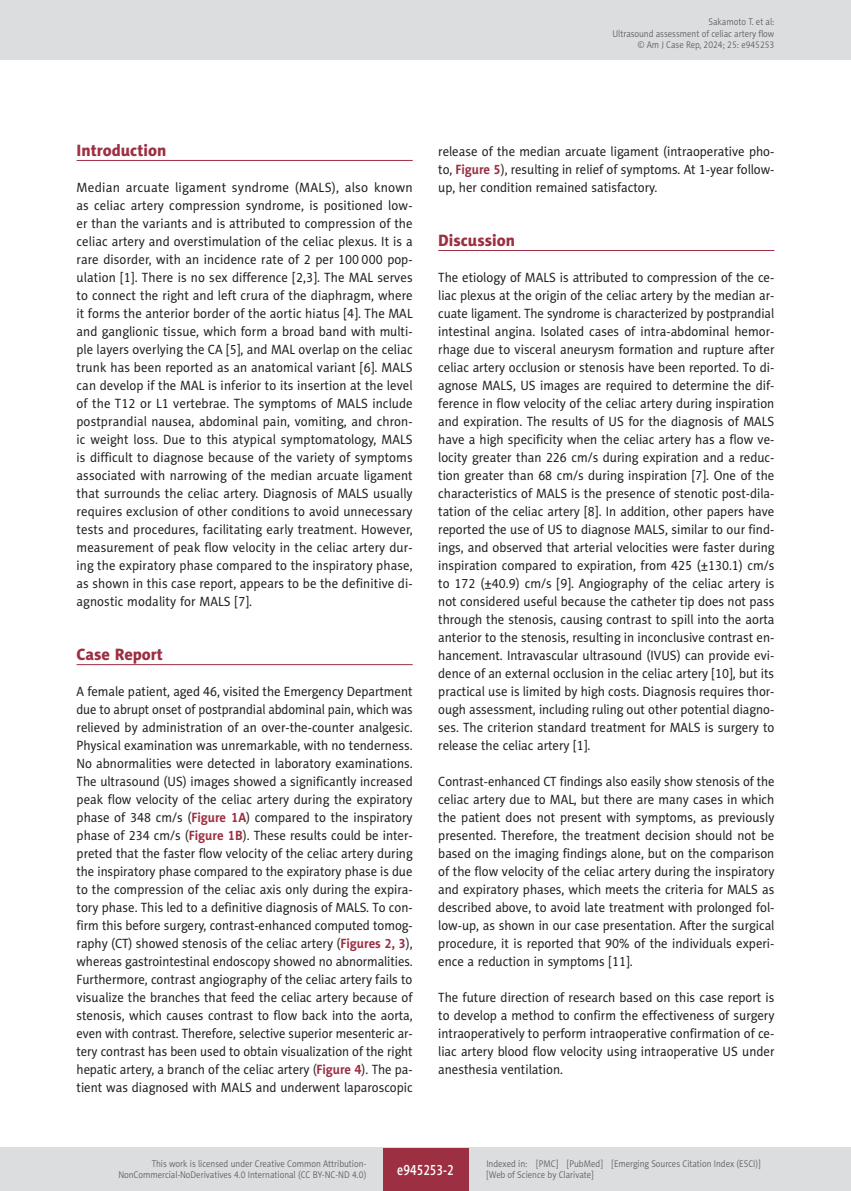
<style>
.page{position:relative;width:851px;height:1191px;background:#fff}
.page>*{position:absolute;margin:0;border:0;box-sizing:border-box;transform-origin:0 0}
.AJCR_Headline_1{font:16.5px "Naomi Sans EFN Heavy";color:#9d2f42}
.t1{font:15px "Naomi Sans EFN Medium";color:#fff;scale:.8 1}
.AJCR_Body{font:13.5px/18px "Naomi Sans EFN";color:#231f20;text-align:justify;scale:.95 1}
.AJCR_Body-2{font:13.5px/18px "Naomi Sans EFN";color:#231f20;text-align:justify}
.AJCR_Body-3{font:13.5px/18px "Naomi Sans EFN";color:#231f20;text-align:justify;scale:.94 1}
.t2{font:9.75px/11.2px "Naomi Sans EFN Light";color:#57585a;text-align:right;scale:.9 1}
.s1{font-weight:700;color:#9d2f42}
</style>
<div class="page">
<hr style="left:77px;top:160px;width:335px;height:1px;background:#9d2f42">
<hr style="left:77px;top:664px;width:335px;height:1px;background:#9d2f42">
<hr style="left:438px;top:250px;width:336px;height:1px;background:#9d2f42">
<div style="left:0;top:0;width:850px;height:60px;background:#dcdddf"></div>
<hr style="left:850px;top:0;width:1px;height:60px;background:#dcdddf">
<div style="left:0;top:1148px;width:850px;height:43px;background:#dcdddf"></div>
<div style="left:383px;top:1147px;width:85px;height:43px;background:#9d2f42"></div>
<p class="t2" style="left:612px;top:16px;width:181px">Sakamoto T. et al:<br>Ultrasound assessment of celiac artery flow © Am J Case Rep, 2024; 25: e945253</p>
<p class="AJCR_Headline_1" style="left:77px;top:140px;width:91px">Introduction</p>
<p class="AJCR_Body-2" style="left:77px;top:178px;width:338px">Median arcuate ligament syndrome (MALS), also known as celiac artery compression syndrome, is positioned low&shy;er than the variants and is attributed to compression of the celiac artery and overstimulation of the celiac plexus. It is a rare disorder, with an incidence rate of 2 per 100 000 pop&shy;ulation [1]. There is no sex difference [2,3]. The MAL serves to connect the right and left crura of the diaphragm, where it forms the anterior border of the aortic hiatus [4]. The MAL and ganglionic tissue, which form a broad band with multi&shy;ple layers overlying the CA [5], and MAL overlap on the celiac trunk has been reported as an anatomical variant [6]. MALS can develop if the MAL is inferior to its insertion at the level of the T12 or L1 vertebrae. The symptoms of MALS include postprandial nausea, abdominal pain, vomiting, and chron&shy;ic weight loss. Due to this atypical symptomatology, MALS is difficult to diagnose because of the variety of symptoms associated with narrowing of the median arcuate ligament that surrounds the celiac artery. Diagnosis of MALS usually requires exclusion of other conditions to avoid unnecessary tests and procedures, facilitating early treatment. However, measurement of peak flow velocity in the celiac artery dur&shy;ing the expiratory phase compared to the inspiratory phase, as shown in this case report, appears to be the definitive di&shy;agnostic modality for MALS [7].</p>
<p class="AJCR_Headline_1" style="left:77px;top:644px;width:88px">Case Report</p>
<p class="AJCR_Body" style="left:77px;top:682px;width:355px">A female patient, aged 46, visited the Emergency Department due to abrupt onset of postprandial abdominal pain, which was relieved by administration of an over-the-counter analgesic.<br>Physical examination was unremarkable, with no tenderness.<br>No abnormalities were detected in laboratory examinations.<br>The ultrasound (US) images showed a significantly increased peak flow velocity of the celiac artery during the expiratory phase of 348 cm/s (<span class="s1">Figure 1A</span>) compared to the inspiratory phase of 234 cm/s (<span class="s1">Figure 1B</span>). These results could be inter&shy;preted that the faster flow velocity of the celiac artery during the inspiratory phase compared to the expiratory phase is due to the compression of the celiac axis only during the expira&shy;tory phase. This led to a definitive diagnosis of MALS. To con&shy;firm this before surgery, contrast-enhanced computed tomog&shy;raphy (CT) showed stenosis of the celiac artery (<span class="s1">Figures 2, 3</span>), whereas gastrointestinal endoscopy showed no abnormalities.<br>Furthermore, contrast angiography of the celiac artery fails to visualize the branches that feed the celiac artery because of stenosis, which causes contrast to flow back into the aorta, even with contrast. Therefore, selective superior mesenteric ar&shy;tery contrast has been used to obtain visualization of the right hepatic artery, a branch of the celiac artery (<span class="s1">Figure 4</span>). The pa&shy;tient was diagnosed with MALS and underwent laparoscopic</p>
<p class="AJCR_Body" style="left:438px;top:142px;width:355px">release of the median arcuate ligament (intraoperative pho&shy;to, <span class="s1">Figure 5</span>), resulting in relief of symptoms. At 1-year follow&shy;up, her condition remained satisfactory.</p>
<p class="AJCR_Headline_1" style="left:438px;top:230px;width:78px">Discussion</p>
<p class="AJCR_Body" style="left:438px;top:268px;width:355px">The etiology of MALS is attributed to compression of the ce&shy;liac plexus at the origin of the celiac artery by the median ar&shy;cuate ligament. The syndrome is characterized by postprandial intestinal angina. Isolated cases of intra-abdominal hemor&shy;rhage due to visceral aneurysm formation and rupture after celiac artery occlusion or stenosis have been reported. To di&shy;agnose MALS, US images are required to determine the dif&shy;ference in flow velocity of the celiac artery during inspiration and expiration. The results of US for the diagnosis of MALS have a high specificity when the celiac artery has a flow ve&shy;locity greater than 226 cm/s during expiration and a reduc&shy;tion greater than 68 cm/s during inspiration [7]. One of the characteristics of MALS is the presence of stenotic post-dila&shy;tation of the celiac artery [8]. In addition, other papers have reported the use of US to diagnose MALS, similar to our find&shy;ings, and observed that arterial velocities were faster during inspiration compared to expiration, from 425 (±130.1) cm/s to 172 (±40.9) cm/s [9]. Angiography of the celiac artery is not considered useful because the catheter tip does not pass through the stenosis, causing contrast to spill into the aorta anterior to the stenosis, resulting in inconclusive contrast en&shy;hancement. Intravascular ultrasound (IVUS) can provide evi&shy;dence of an external occlusion in the celiac artery [10], but its practical use is limited by high costs. Diagnosis requires thor&shy;ough assessment, including ruling out other potential diagno&shy;ses. The criterion standard treatment for MALS is surgery to release the celiac artery [1].</p>
<p class="AJCR_Body-3" style="left:438px;top:772px;width:359px">Contrast-enhanced CT findings also easily show stenosis of the celiac artery due to MAL, but there are many cases in which the patient does not present with symptoms, as previously presented. Therefore, the treatment decision should not be based on the imaging findings alone, but on the comparison of the flow velocity of the celiac artery during the inspiratory and expiratory phases, which meets the criteria for MALS as described above, to avoid late treatment with prolonged fol&shy;low-up, as shown in our case presentation. After the surgical procedure, it is reported that 90% of the individuals experi&shy;ence a reduction in symptoms [11].</p>
<p class="AJCR_Body" style="left:438px;top:988px;width:355px">The future direction of research based on this case report is to develop a method to confirm the effectiveness of surgery intraoperatively to perform intraoperative confirmation of ce&shy;liac artery blood flow velocity using intraoperative US under anesthesia ventilation.</p>
<p class="t2" style="left:118px;top:1158px;width:277px">This work is licensed under Creative Common Attribution-<br>NonCommercial-NoDerivatives 4.0 International (CC BY-NC-ND 4.0)</p>
<p class="t1" style="left:397px;top:1160px;width:72px">e945253-2</p>
<p class="t2" style="left:486px;top:1158px;width:306px;text-align:left">Indexed in: [PMC] [PubMed] [Emerging Sources Citation Index (ESCI)] [Web of Science by Clarivate]</p>
</div>
